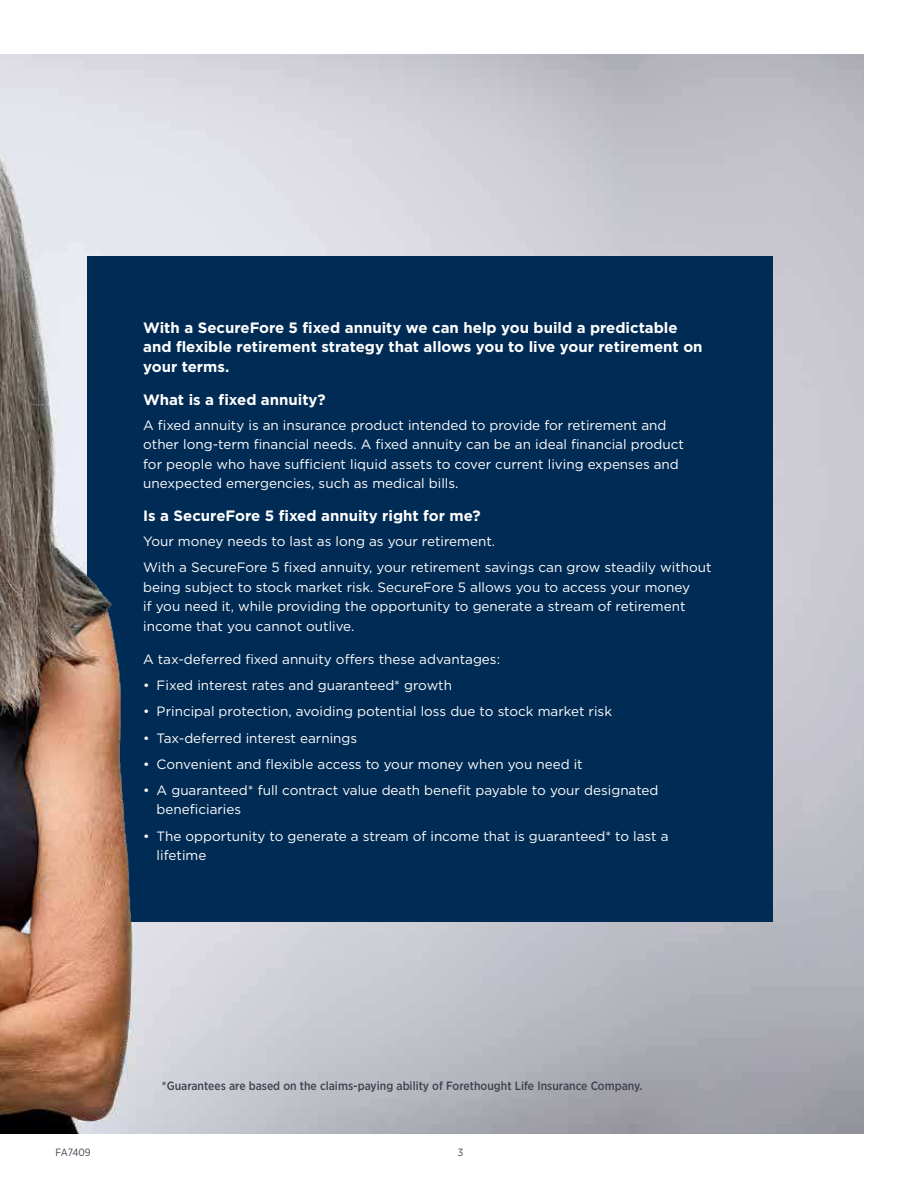
<style>
.page{position:relative;width:918px;height:1188px;background:#fff}
.page>*{position:absolute;margin:0;border:0;box-sizing:border-box;transform-origin:0 0}
.t1{font:700 15px/19.5px "Gotham";color:#fff}
.t2{font:13.5px/19.5px "Gotham";color:#fff}
.t3{font:500 12px "Gotham Narrow";color:#3e444f}
.t4{font:10.5px "Gotham Narrow";color:#3e444f}
</style>
<div class="page">
<img style="left:0;top:54px;width:864px;height:1080px">
<div style="left:87px;top:257px;width:685px;height:665px;background:#002b54"></div>
<p class="t1" style="left:143px;top:319px;width:561px">With a SecureFore 5 fixed annuity we can help you build a predictable and flexible retirement strategy that allows you to live your retirement on your terms.</p>
<p class="t1" style="left:143px;top:391px;width:184px">What is a fixed annuity?</p>
<p class="t2" style="left:143px;top:416px;width:542px">A fixed annuity is an insurance product intended to provide for retirement and other long-term financial needs. A fixed annuity can be an ideal financial product for people who have sufficient liquid assets to cover current living expenses and unexpected emergencies, such as medical bills.</p>
<p class="t1" style="left:143px;top:507px;width:339px">Is a SecureFore 5 fixed annuity right for me?</p>
<p class="t2" style="left:143px;top:529px;width:570px;line-height:26.2px">Your money needs to last as long as your retirement.<br>With a SecureFore 5 fixed annuity, your retirement savings can grow steadily without</p>
<p class="t2" style="left:143px;top:578px;width:549px">being subject to stock market risk. SecureFore 5 allows you to access your money if you need it, while providing the opportunity to generate a stream of retirement income that you cannot outlive.</p>
<p class="t2" style="left:143px;top:650px;width:358px">A tax-deferred fixed annuity offers these advantages:</p>
<p class="t2" style="left:143px;top:676px;width:310px">• Fixed interest rates and guaranteed* growth</p>
<p class="t2" style="left:143px;top:702px;width:470px">• Principal protection, avoiding potential loss due to stock market risk</p>
<p class="t2" style="left:143px;top:729px;width:216px">• Tax-deferred interest earnings</p>
<p class="t2" style="left:143px;top:755px;width:441px">• Convenient and flexible access to your money when you need it</p>
<p class="t2" style="left:157px;top:781px;width:503px;text-indent:-13px">• A guaranteed* full contract value death benefit payable to your designated beneficiaries</p>
<p class="t2" style="left:157px;top:827px;width:513px;text-indent:-13px">• The opportunity to generate a stream of income that is guaranteed* to last a lifetime</p>
<p class="t3" style="left:162px;top:1080px;width:482px">*Guarantees are based on the claims-paying ability of Forethought Life Insurance Company.</p>
<p class="t4" style="left:56px;top:1148px;width:37px">FA7409</p>
<p class="t4" style="left:458px;top:1148px;width:7px">3</p>
</div>
